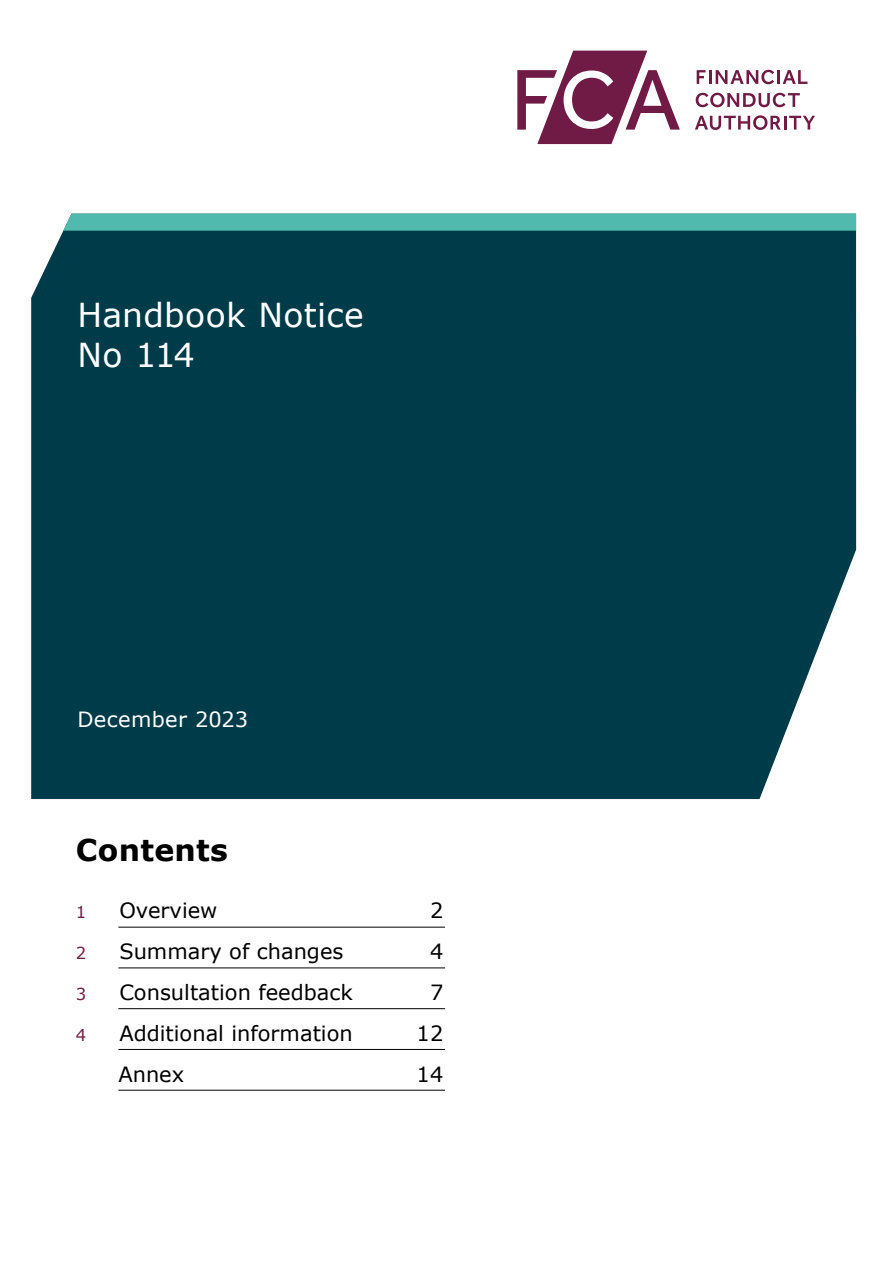
<style>
.page{position:relative;width:893px;height:1263px;background:#fff}
.page>*{position:absolute;margin:0;border:0;box-sizing:border-box;transform-origin:0 0}
.t1{font:33px/39.8px "Verdana";letter-spacing:.01em;color:#fff}
.t2{font:700 30px "Verdana";letter-spacing:.01em;color:#000}
.t3{font:21px "Verdana";color:#000}
.t4{font:21px "Verdana";letter-spacing:.015em;color:#fff}
.t5{font:16.5px "Verdana";color:#6e1e46}
</style>
<div class="page">
<div style="left:31px;top:231px;width:825px;height:568px;background:#003b49"></div>
<div style="left:63px;top:214px;width:793px;height:17px;background:#4fbaad"></div>
<svg style="left:517px;top:51px;width:163px;height:93px"></svg>
<svg style="left:697px;top:70px;width:9px;height:14px"></svg>
<hr style="left:709px;top:70px;width:3px;height:14px;background:#701b45">
<svg style="left:716px;top:70px;width:58px;height:14px"></svg>
<hr style="left:777px;top:70px;width:3px;height:14px;background:#701b45">
<svg style="left:783px;top:70px;width:24px;height:14px"></svg>
<svg style="left:696px;top:93px;width:104px;height:14px"></svg>
<svg style="left:695px;top:115px;width:120px;height:15px"></svg>
<hr style="left:118px;top:1090px;width:327px;height:1px;background:#000">
<hr style="left:118px;top:1049px;width:327px;height:1px;background:#000">
<hr style="left:118px;top:1008px;width:327px;height:1px;background:#000">
<hr style="left:118px;top:968px;width:327px;height:1px;background:#000">
<hr style="left:118px;top:927px;width:327px;height:1px;background:#000">
<h1 class="t1" style="left:77px;top:295px;width:288px">Handbook Notice<br>No 114</h1>
<p class="t4" style="left:77px;top:705px;width:172px">December 2023</p>
<h2 class="t2" style="left:76px;top:828px;width:154px">Contents</h2>
<p class="t5" style="left:76px;top:901px;width:12px">1</p>
<p class="t3" style="left:119px;top:896px;width:100px">Overview</p>
<p class="t3" style="left:430px;top:896px;width:15px">2</p>
<p class="t5" style="left:76px;top:942px;width:12px">2</p>
<p class="t3" style="left:119px;top:937px;width:226px">Summary of changes</p>
<p class="t3" style="left:430px;top:937px;width:15px">4</p>
<p class="t5" style="left:76px;top:983px;width:12px">3</p>
<p class="t3" style="left:119px;top:978px;width:235px">Consultation feedback</p>
<p class="t3" style="left:430px;top:978px;width:15px">7</p>
<p class="t5" style="left:76px;top:1023px;width:12px">4</p>
<p class="t3" style="left:119px;top:1019px;width:235px">Additional information</p>
<p class="t3" style="left:417px;top:1019px;width:28px">12</p>
<p class="t3" style="left:118px;top:1059px;width:67px">Annex</p>
<p class="t3" style="left:417px;top:1059px;width:28px">14</p>
</div>
